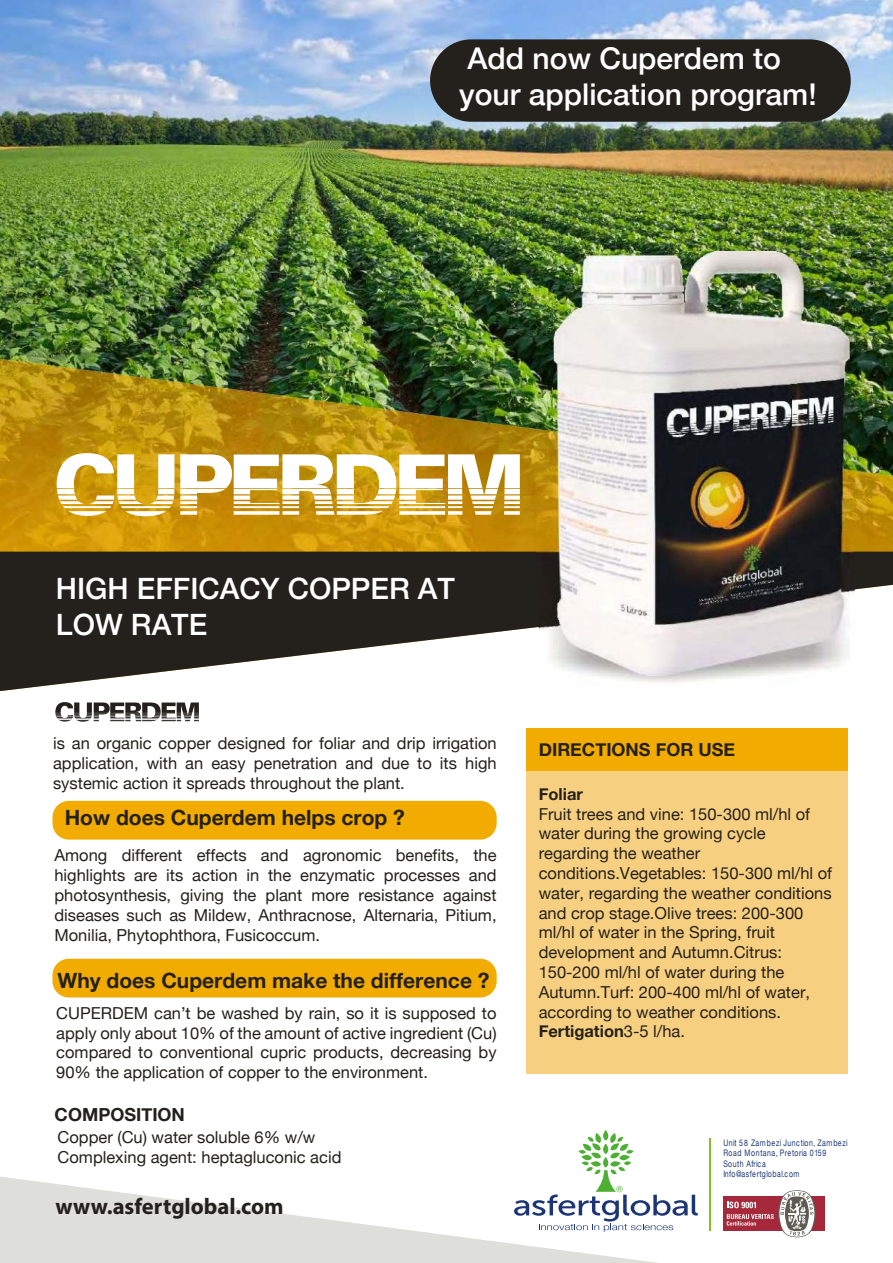
<style>
.page{position:relative;width:893px;height:1263px;background:#fff}
.page>*{position:absolute;margin:0;border:0;box-sizing:border-box;transform-origin:0 0}
.t1{font:500 30px/36px "Helvetica Neue";color:#fff}
.t2{font:500 29.4px/35.2px "Helvetica Neue";color:#fff}
.t3{font:700 22.65px "Myriad Pro";color:#24211c}
.t4{font:700 21px "Helvetica Neue";color:#24211c}
.t5{font:700 18px "Helvetica Neue";color:#24211c}
.t6{font:16.5px/19.8px "Helvetica Neue";color:#24211c;text-align:justify}
.t7{font:700 16.5px "Helvetica Neue";color:#24211c}
.t8{font:9px/10.5px "Helvetica Neue";letter-spacing:.08em;color:#1c3675;scale:.77 1}
.s1{font-weight:700}
</style>
<div class="page">
<img style="left:0;top:0;width:893px;height:358px">
<div style="left:52px;top:959px;width:445px;height:38px;background:#f2ab00;border-radius:16px"></div>
<div style="left:52px;top:801px;width:445px;height:38px;background:#f2ab00;border-radius:16px"></div>
<div style="left:526px;top:728px;width:322px;height:346px;background:#f7cf80"></div>
<div style="left:526px;top:728px;width:322px;height:42px;background:#f2ab00"></div>
<img style="left:0;top:358px;width:893px;height:194px">
<svg style="left:0;top:552px;width:893px;height:140px;fill:#24211c"></svg>
<svg style="left:0;top:1176px;width:658px;height:87px;fill:#dededb"></svg>
<img style="left:535px;top:522px;width:323px;height:163px">
<div style="left:430px;top:39px;width:421px;height:83px;background:#24211c;border-radius:41px"></div>
<svg style="left:57px;top:453px;width:463px;height:63px"></svg>
<svg style="left:55px;top:702px;width:144px;height:20px"></svg>
<img style="left:554px;top:251px;width:295px;height:424px">
<svg style="left:514px;top:1133px;width:184px;height:99px"></svg>
<hr style="left:709px;top:1138px;width:1px;height:92px;background:#82c226">
<div style="left:723px;top:1196px;width:101px;height:35px;background:#a6293b"></div>
<svg style="left:727px;top:1190px;width:89px;height:47px"></svg>
<h1 class="t1" style="left:459px;top:43px;width:359px">Add now Cuperdem to your application program!</h1>
<h2 class="t2" style="left:56px;top:574px;width:401px">HIGH EFFICACY COPPER AT<br>LOW RATE</h2>
<p class="t6" style="left:53px;top:735px;width:445px">is an organic copper designed for foliar and drip irrigation application, with an easy penetration and due to its high systemic action it spreads throughout the plant.</p>
<p class="t4" style="left:65px;top:809px;width:342px">How does Cuperdem helps crop ?</p>
<p class="t6" style="left:54px;top:847px;width:444px">Among different effects and agronomic benefits, the highlights are its action in the enzymatic processes and photosynthesis, giving the plant more resistance against diseases such as Mildew, Anthracnose, Alternaria, Pitium, Monilia, Phytophthora, Fusicoccum.</p>
<p class="t4" style="left:58px;top:973px;width:434px">Why does Cuperdem make the difference ?</p>
<p class="t6" style="left:56px;top:1004px;width:442px">CUPERDEM can’t be washed by rain, so it is supposed to apply only about 10% of the amount of active ingredient (Cu) compared to conventional cupric products, decreasing by 90% the application of copper to the environment.</p>
<p class="t5" style="left:55px;top:1108px;width:132px">COMPOSITION</p>
<p class="t6" style="left:58px;top:1129px;width:285px">Copper (Cu) water soluble 6% w/w<br>Complexing agent: heptagluconic acid</p>
<h3 class="t3" style="left:55px;top:1197px;width:230px">www.asfertglobal.com</h3>
<p class="t5" style="left:539px;top:743px;width:198px">DIRECTIONS FOR USE</p>
<p class="t7" style="left:539px;top:788px;width:46px">Foliar</p>
<p class="t6" style="left:539px;top:805px;width:295px;text-align:left">Fruit trees and vine: 150-300 ml/hl of water during the growing cycle regarding the weather conditions.Vegetables: 150-300 ml/hl of water, regarding the weather conditions and crop stage.Olive trees: 200-300 ml/hl of water in the Spring, fruit development and Autumn.Citrus:<br>150-200 ml/hl of water during the Autumn.Turf: 200-400 ml/hl of water, according to weather conditions.<br><span class="s1">Fertigation</span>3-5 l/ha.</p>
<p class="t8" style="left:723px;top:1138px;width:163px">Unit 58 Zambezi Junction, Zambezi<br>Road Montana, Pretoria 0159<br>South Africa<br>Info@asfertglobal.com</p>
</div>
